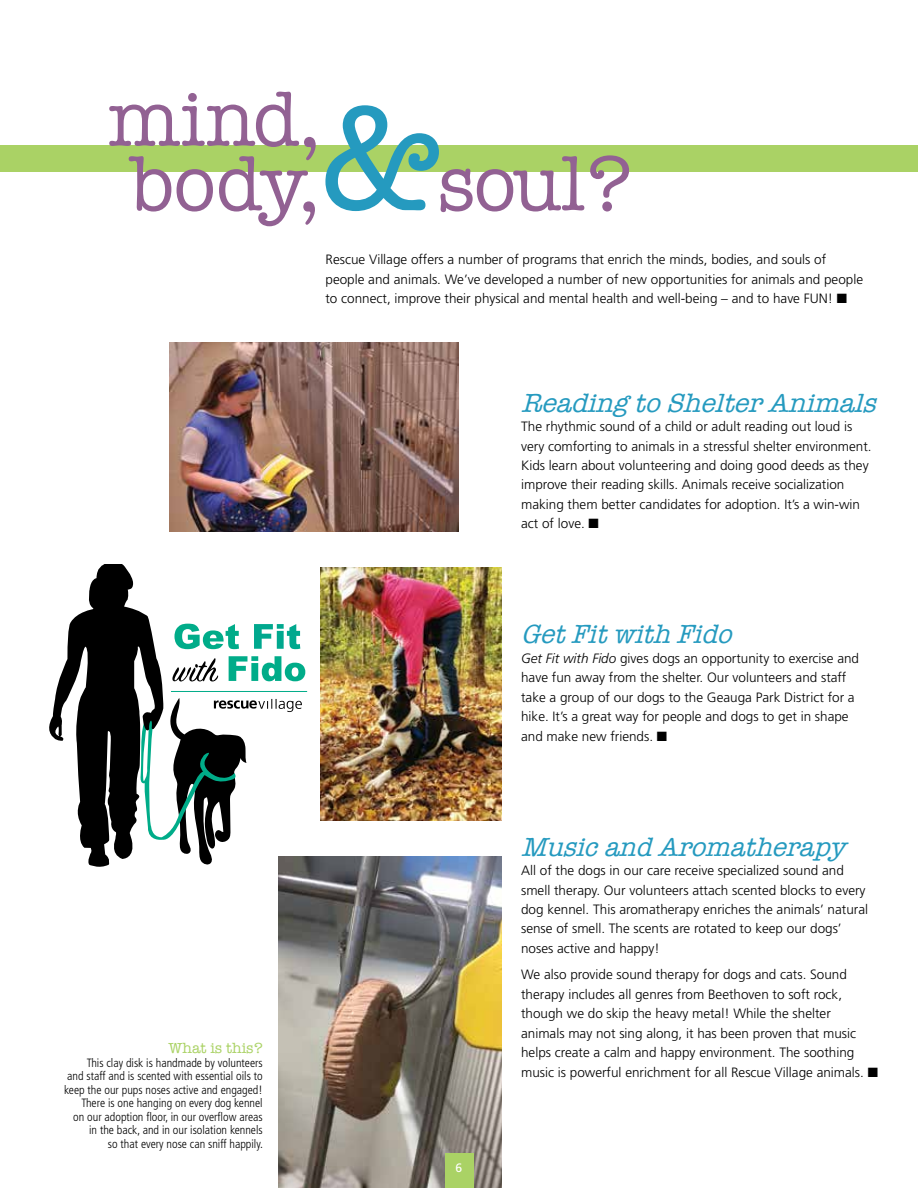
<style>
.page{position:relative;width:918px;height:1188px;background:#fff}
.page>*{position:absolute;margin:0;border:0;box-sizing:border-box;transform-origin:0 0}
.t1{font:79.5px/64.5px "American Typewriter";letter-spacing:-.01em;color:#926193}
.t2{font:italic 27px "American Typewriter";color:#259abf}
.t3{font:15px "American Typewriter";color:#aad265}
.t4{font:300 13.5px/19.5px "Frutiger";color:#000}
.t5{font:12.15px "Frutiger";color:#fff}
.t6{font:300 condensed 12px/13.5px "Frutiger";color:#000;text-align:right}
.s1{font-size:150px;color:#259abf}
.s2{font-style:italic}
</style>
<div class="page">
<div style="left:0;top:145px;width:918px;height:27px;background:#aad265"></div>
<img style="left:169px;top:342px;width:290px;height:190px">
<img style="left:321px;top:567px;width:181px;height:254px">
<svg style="left:49px;top:564px;width:256px;height:303px"></svg>
<hr style="left:171px;top:691px;width:136px;height:1px;background:#00ac89">
<img style="left:278px;top:856px;width:224px;height:332px">
<div style="left:445px;top:1154px;width:28px;height:34px;background:#aad265"></div>
<h1 class="t1" style="left:108px;top:87px;width:525px">mind, body,<span class="s1">&amp;</span>soul?</h1>
<p class="t4" style="left:326px;top:250px;width:539px">Rescue Village offers a number of programs that enrich the minds, bodies, and souls of people and animals. We’ve developed a number of new opportunities for animals and people to connect, improve their physical and mental health and well-being – and to have FUN! ■</p>
<h2 class="t2" style="left:521px;top:387px;width:364px">ReadingtoShelterAnimals</h2>
<p class="t4" style="left:521px;top:417px;width:352px">The rhythmic sound of a child or adult reading out loud is very comforting to animals in a stressful shelter environment.<br>Kids learn about volunteering and doing good deeds as they improve their reading skills. Animals receive socialization making them better candidates for adoption. It’s a win-win act of love. ■</p>
<p class="t3" style="left:169px;top:1039px;width:96px">What is this?</p>
<p class="t6" style="left:64px;top:1056px;width:200px">This clay disk is handmade by volunteers<br>and staff and is scented with essential oils to keep the our pups noses active and engaged!<br>There is one hanging on every dog kennel<br>on our adoption floor, in our overflow areas in the back, and in our isolation kennels<br>so that every nose can sniff happily.</p>
<p class="t5" style="left:456px;top:1161px;width:8px">6</p>
<h2 class="t2" style="left:521px;top:619px;width:220px">GetFitwith Fido</h2>
<p class="t4" style="left:521px;top:648px;width:340px"><span class="s2">Get Fit with Fido</span> gives dogs an opportunity to exercise and have fun away from the shelter. Our volunteers and staff take a group of our dogs to the Geauga Park District for a hike. It’s a great way for people and dogs to get in shape and make new friends. ■</p>
<h2 class="t2" style="left:521px;top:831px;width:326px">Musicand Aromatherapy</h2>
<p class="t4" style="left:521px;top:861px;width:349px">All of the dogs in our care receive specialized sound and smell therapy. Our volunteers attach scented blocks to every dog kennel. This aromatherapy enriches the animals’ natural sense of smell. The scents are rotated to keep our dogs’ noses active and happy!</p>
<p class="t4" style="left:521px;top:965px;width:358px">We also provide sound therapy for dogs and cats. Sound therapy includes all genres from Beethoven to soft rock, though we do skip the heavy metal! While the shelter<br>animals may not sing along, it has been proven that music helps create a calm and happy environment. The soothing music is powerful enrichment for all Rescue Village animals. ■</p>
</div>
